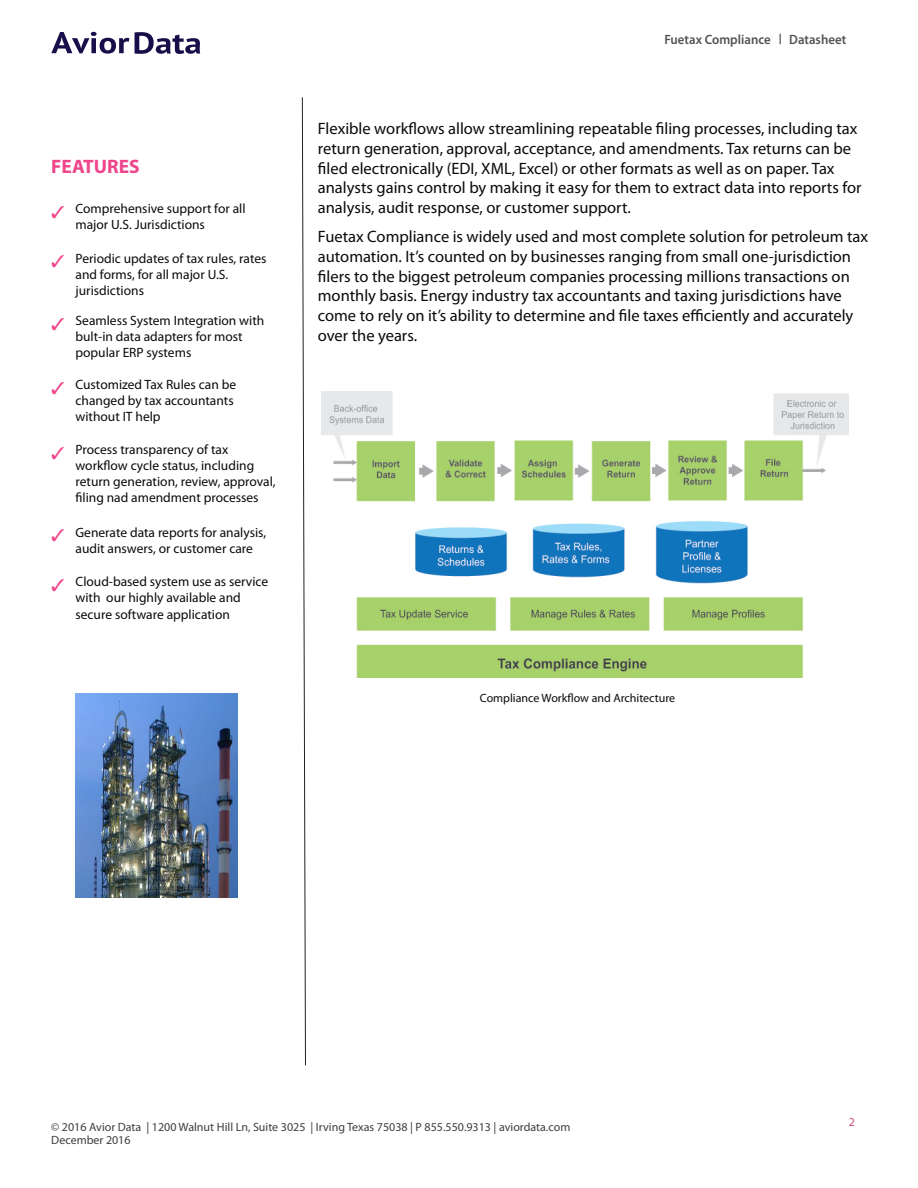
<style>
.page{position:relative;width:918px;height:1188px;background:#fff}
.page>*{position:absolute;margin:0;border:0;box-sizing:border-box;transform-origin:0 0}
.t1{font:700 19.5px "Myriad Pro";color:#ee458b}
.t2{font:16.5px/19.8px "Myriad Pro";color:#090b0a}
.t3{font:13.5px/16.2px "Myriad Pro";color:#090b0a}
.t4{font:600 13.5px "Myriad Pro";color:#545354;scale:.95 1}
.t5{font:12px/12.8px "Myriad Pro";color:#3e3e3f}
.t6{font:12px "Myriad Pro";color:#090b0a}
.t7{font:12px "Myriad Pro";color:#cc4e74}
.s1{color:#ee458b}
.s2{color:#413f41}
</style>
<div class="page">
<img style="left:322px;top:392px;width:527px;height:286px">
<img style="left:51px;top:32px;width:78px;height:22px">
<img style="left:135px;top:32px;width:65px;height:22px">
<svg style="left:302px;top:97px;width:4px;height:969px"></svg>
<img style="left:76px;top:694px;width:161px;height:204px">
<p class="t1" style="left:51px;top:154px;width:90px">FEATURES</p>
<p class="t3" style="left:76px;top:200px;width:172px;text-indent:-24px"><span class="s1">✓</span> Comprehensive support for all major U.S. Jurisdictions</p>
<p class="t3" style="left:76px;top:250px;width:192px">Periodic updates of tax rules, rates and forms, for all major U.S. jurisdictions</p>
<p class="t3" style="left:76px;top:312px;width:190px">Seamless System Integration with bult-in data adapters for most popular ERP systems</p>
<p class="t3" style="left:76px;top:376px;width:162px">Customized Tax Rules can be changed by tax accountants without IT help</p>
<p class="t3" style="left:76px;top:441px;width:202px">Process transparency of tax workflow cycle status, including return generation, review, approval, filing nad amendment processes</p>
<p class="t3" style="left:76px;top:524px;width:192px">Generate data reports for analysis, audit answers, or customer care</p>
<p class="t3" style="left:76px;top:573px;width:194px">Cloud-based system use as service with our highly available and secure software application</p>
<p class="t4" style="left:664px;top:31px;width:113px">Fuetax Compliance</p>
<p class="t4" style="left:789px;top:31px;width:61px">Datasheet</p>
<p class="t2" style="left:318px;top:118px;width:545px">Flexible workflows allow streamlining repeatable filing processes, including tax return generation, approval, acceptance, and amendments. Tax returns can be filed electronically (EDI, XML, Excel) or other formats as well as on paper. Tax analysts gains control by making it easy for them to extract data into reports for analysis, audit response, or customer support.</p>
<p class="t2" style="left:318px;top:226px;width:552px">Fuetax Compliance is widely used and most complete solution for petroleum tax automation. It’s counted on by businesses ranging from small one-jurisdiction filers to the biggest petroleum companies processing millions transactions on monthly basis. Energy industry tax accountants and taxing jurisdictions have come to rely on it’s ability to determine and file taxes efficiently and accurately over the years.</p>
<p class="t6" style="left:480px;top:691px;width:197px">Compliance Workflow and Architecture</p>
<p class="t5" style="left:51px;top:1120px;width:521px">© 2016 <span class="s2">Avior Data</span> | 1200 Walnut Hill Ln, Suite 3025 | Irving Texas 75038 | P 855.550.9313 | aviordata.com<br>December 2016</p>
<p class="t7" style="left:849px;top:1115px;width:8px">2</p>
</div>
